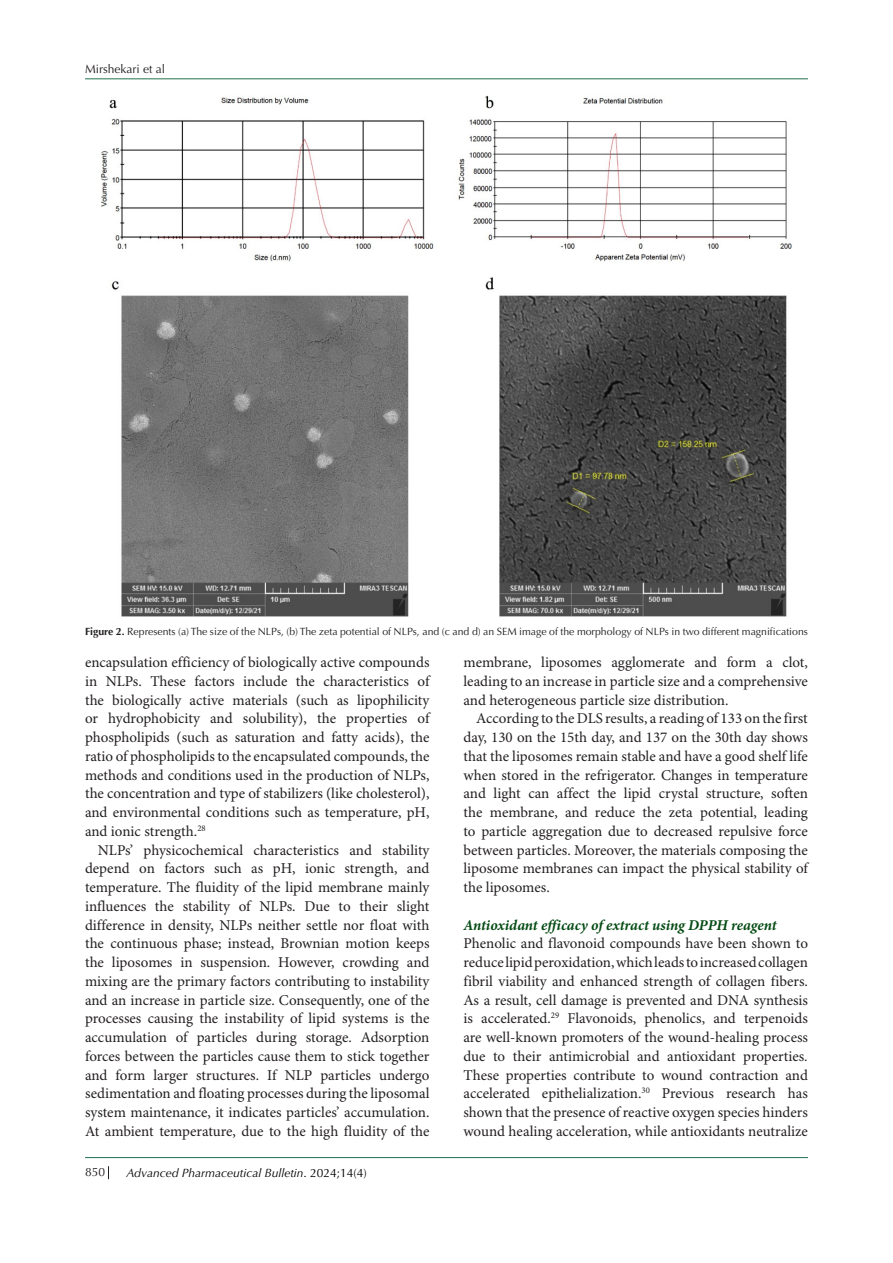
<style>
.page{position:relative;width:893px;height:1263px;background:#fff}
.page>*{position:absolute;margin:0;border:0;box-sizing:border-box;transform-origin:0 0}
.t1{font:15px/18.8px "Minion Pro";color:#231f20;text-align:justify}
.heading_5{font:italic 700 15px "Minion Pro";letter-spacing:-.005em;color:#054b14}
.t2{font:italic 12px "Optima LT Std";color:#000}
.t3{font:12px "Optima LT Std";color:#231f20}
.t4{font:10.5px "Optima LT Std";color:#231f20}
.s1{font-weight:700}
.s2{font-style:normal}
.s3{font-style:italic}
</style>
<div class="page">
<svg style="left:108px;top:1166px;width:1px;height:13px"></svg>
<hr style="left:85px;top:1157px;width:723px;height:1px;background:#1e7252">
<hr style="left:85px;top:78px;width:723px;height:1px;background:#1e7252">
<img style="left:100px;top:95px;width:692px;height:522px">
<p class="t3" style="left:85px;top:62px;width:82px">Mirshekari et al</p>
<p class="t4" style="left:85px;top:625px;width:724px"><span class="s1">Figure 2.</span> Represents (a) The size of the NLPs, (b) The zeta potential of NLPs, and (c and d) an SEM image of the morphology of NLPs in two different magnifications</p>
<p class="t1" style="left:85px;top:653px;width:346px">encapsulation efficiency of biologically active compounds in NLPs. These factors include the characteristics of the biologically active materials (such as lipophilicity or hydrophobicity and solubility), the properties of phospholipids (such as saturation and fatty acids), the ratio of phospholipids to the encapsulated compounds, the methods and conditions used in the production of NLPs, the concentration and type of stabilizers (like cholesterol), and environmental conditions such as temperature, pH, and ionic strength.<sup>28</sup></p>
<p class="t1" style="left:85px;top:841px;width:346px;text-indent:13px">NLPs’ physicochemical characteristics and stability depend on factors such as pH, ionic strength, and temperature. The fluidity of the lipid membrane mainly influences the stability of NLPs. Due to their slight difference in density, NLPs neither settle nor float with the continuous phase; instead, Brownian motion keeps the liposomes in suspension. However, crowding and mixing are the primary factors contributing to instability and an increase in particle size. Consequently, one of the processes causing the instability of lipid systems is the accumulation of particles during storage. Adsorption forces between the particles cause them to stick together and form larger structures. If NLP particles undergo sedimentation and floating processes during the liposomal system maintenance, it indicates particles’ accumulation.<br>At ambient temperature, due to the high fluidity of the</p>
<p class="t3" style="left:85px;top:1165px;width:22px">850</p>
<p class="t2" style="left:126px;top:1165px;width:242px">Advanced Pharmaceutical Bulletin<span class="s2">. 2024;14(4)</span></p>
<p class="t1" style="left:463px;top:653px;width:346px">membrane, liposomes agglomerate and form a clot, leading to an increase in particle size and a comprehensive and heterogeneous particle size distribution.</p>
<p class="t1" style="left:463px;top:710px;width:346px;text-indent:13px">According to the DLS results, a reading of 133 on the first day, 130 on the 15th day, and 137 on the 30th day shows that the liposomes remain stable and have a good shelf life when stored in the refrigerator. Changes in temperature and light can affect the lipid crystal structure, soften the membrane, and reduce the zeta potential, leading to particle aggregation due to decreased repulsive force between particles. Moreover, the materials composing the liposome membranes can impact the physical stability of the liposomes.</p>
<p class="heading_5" style="left:463px;top:914px;width:315px">Antioxidant efficacy of extract using DPPH reagent</p>
<p class="t1" style="left:463px;top:935px;width:346px">Phenolic and flavonoid compounds have been shown to reduce lipid peroxidation, which leads to increased collagen fibril viability and enhanced strength of collagen fibers.<br>As a result, cell damage is prevented and DNA synthesis is accelerated.<sup>29</sup> Flavonoids, phenolics, and terpenoids are well-known promoters of the wound-healing process due to their antimicrobial and antioxidant properties<span class="s3">.<br></span>These properties contribute to wound contraction and accelerated epithelialization.<sup>30</sup> Previous research has shown that the presence of reactive oxygen species hinders wound healing acceleration, while antioxidants neutralize</p>
</div>
